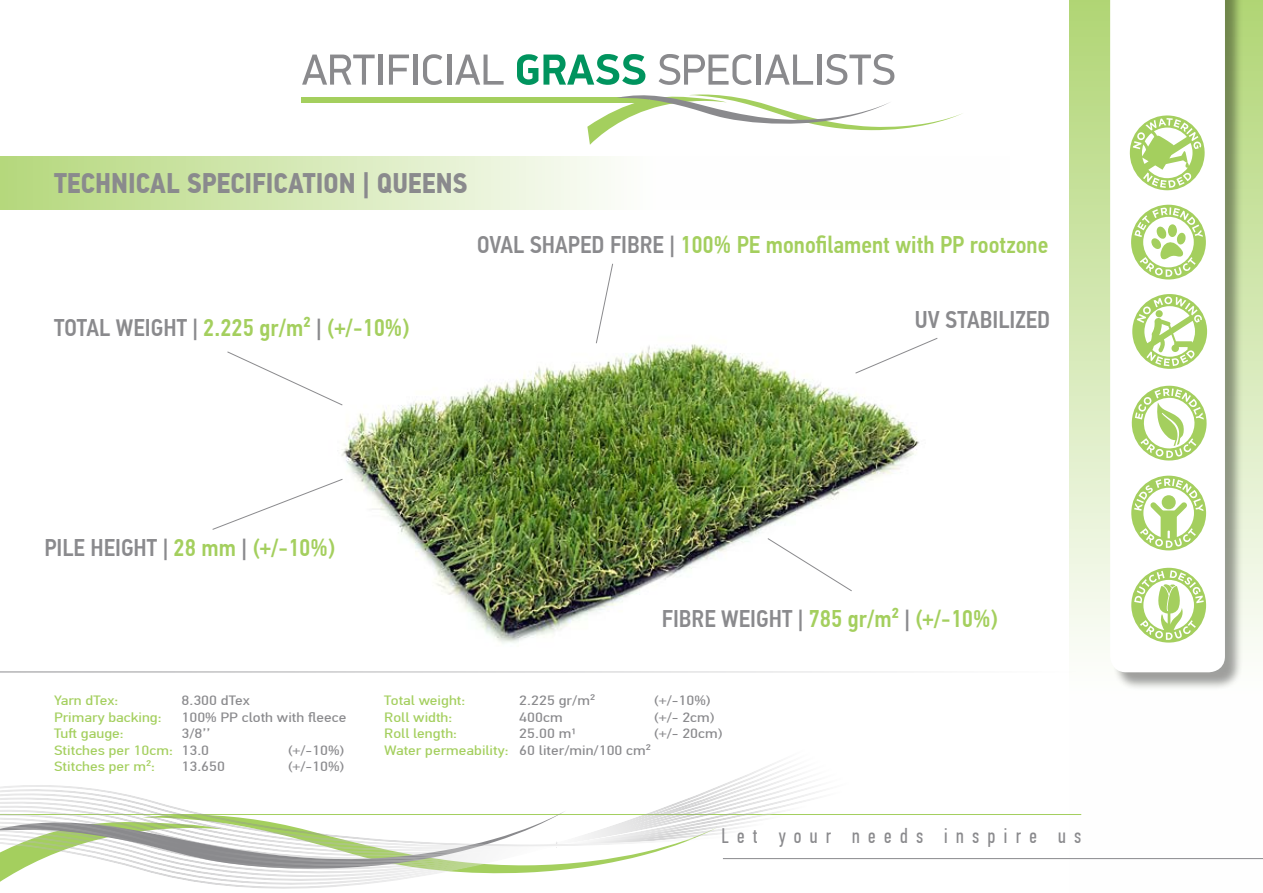
<style>
.page{position:relative;width:1263px;height:893px;background:#fff}
.page>*{position:absolute;margin:0;border:0;box-sizing:border-box;transform-origin:0 0}
.t1{font:700 28.35px "PF Din Text Cond Pro";color:#8a8a8d}
.t2{font:500 24.15px "PF Din Text Cond Pro";color:#a4cf5e}
.t3{font:500 24.15px "PF Din Text Cond Pro";color:#8a8a8d}
.t4{font:21px "PF Din Text Comp Pro";letter-spacing:.4em;color:#8a8a8d}
.t5{font:13.5px/16.5px "PF Din Text Cond Pro";color:#a4cf5e;text-align:right;scale:1.33 1}
.t6{font:13.5px "PF Din Text Cond Pro";color:#8a8a8d;scale:1.33 1}
.s1{color:#8a8a8d}
.s2{color:#a4cf5e}
</style>
<div class="page">
<div style="left:1069px;top:0;width:194px;height:893px;background:linear-gradient(to bottom,#b4d77b,#fff)"></div>
<div style="left:301px;top:98px;width:347px;height:5px;background:#a4cf5e"></div>
<svg style="left:302px;top:55px;width:73px;height:30px"></svg>
<hr style="left:379px;top:55px;width:4px;height:30px;background:#8a8a8d">
<svg style="left:389px;top:55px;width:20px;height:30px"></svg>
<hr style="left:413px;top:55px;width:4px;height:30px;background:#8a8a8d">
<svg style="left:423px;top:54px;width:19px;height:31px"></svg>
<hr style="left:447px;top:55px;width:4px;height:30px;background:#8a8a8d">
<svg style="left:455px;top:55px;width:49px;height:30px"></svg>
<svg style="left:517px;top:54px;width:128px;height:31px"></svg>
<svg style="left:658px;top:54px;width:94px;height:31px"></svg>
<hr style="left:757px;top:55px;width:4px;height:30px;background:#8a8a8d">
<svg style="left:765px;top:55px;width:48px;height:30px"></svg>
<hr style="left:817px;top:55px;width:4px;height:30px;background:#8a8a8d">
<svg style="left:826px;top:54px;width:68px;height:31px"></svg>
<svg style="left:587px;top:94px;width:376px;height:51px"></svg>
<hr style="left:0;top:814px;width:1081px;height:1px;background:#a4cf5e">
<hr style="left:723px;top:858px;width:540px;height:1px;background:#8a8a8d">
<img style="left:341px;top:344px;width:578px;height:299px">
<svg style="left:0;top:156px;width:611px;height:53px"></svg>
<svg style="left:227px;top:351px;width:116px;height:55px"></svg>
<svg style="left:596px;top:263px;width:17px;height:81px"></svg>
<svg style="left:854px;top:338px;width:84px;height:36px"></svg>
<svg style="left:767px;top:537px;width:86px;height:55px"></svg>
<svg style="left:212px;top:478px;width:131px;height:52px"></svg>
<hr style="left:0;top:672px;width:1180px;height:1px;background:#8a8a8d">
<div style="left:1112px;top:0;width:131px;height:691px;background:#000;opacity:.37"></div>
<svg style="left:1110px;top:0;width:115px;height:672px"></svg>
<svg style="left:1129px;top:115px;width:76px;height:76px"></svg>
<svg style="left:1131px;top:475px;width:75px;height:76px"></svg>
<svg style="left:1130px;top:384px;width:78px;height:78px"></svg>
<svg style="left:1132px;top:294px;width:75px;height:75px"></svg>
<svg style="left:1131px;top:204px;width:75px;height:76px"></svg>
<svg style="left:1131px;top:567px;width:75px;height:76px"></svg>
<svg style="left:0;top:762px;width:852px;height:127px"></svg>
<h1 class="t1" style="left:54px;top:166px;width:415px">TECHNICAL SPECIFICATION | QUEENS</h1>
<h2 class="t2" style="left:477px;top:230px;width:573px"><span class="s1">OVAL SHAPED FIBRE |</span> 100% PE monofilament with PP rootzone</h2>
<h2 class="t2" style="left:54px;top:313px;width:357px"><span class="s1">TOTAL WEIGHT |</span> 2.225 gr/m² <span class="s1">|</span> (+/-10%)</h2>
<h2 class="t3" style="left:915px;top:305px;width:137px">UV STABILIZED</h2>
<h2 class="t3" style="left:44px;top:534px;width:292px">PILE HEIGHT | <span class="s2">28 mm</span> | <span class="s2">(+/-10%)</span></h2>
<h2 class="t2" style="left:662px;top:604px;width:337px"><span class="s1">FIBRE WEIGHT |</span> 785 gr/m² <span class="s1">|</span> (+/-10%)</h2>
<p class="t5" style="left:54px;top:692px;width:50px">Yarn dTex:</p>
<p class="t6" style="left:181px;top:692px;width:53px">8.300 dTex</p>
<p class="t5" style="left:54px;top:709px;width:83px">Primary backing:</p>
<p class="t6" style="left:181px;top:709px;width:125px">100% PP cloth with fleece</p>
<p class="t5" style="left:54px;top:725px;width:54px">Tuft gauge:</p>
<p class="t5" style="left:54px;top:725px;width:119px"><span class="s1">3/8’’<br></span>Stitches per 10cm: <span class="s1">13.0</span></p>
<p class="t6" style="left:288px;top:742px;width:44px">(+/-10%)</p>
<p class="t5" style="left:54px;top:758px;width:78px">Stitches per m²:</p>
<p class="t6" style="left:181px;top:758px;width:34px">13.650</p>
<p class="t6" style="left:288px;top:758px;width:44px">(+/-10%)</p>
<p class="t5" style="left:384px;top:692px;width:62px">Total weight:</p>
<p class="t6" style="left:519px;top:692px;width:58px">2.225 gr/m²</p>
<p class="t6" style="left:654px;top:692px;width:44px">(+/-10%)</p>
<p class="t5" style="left:384px;top:709px;width:53px">Roll width:</p>
<p class="t6" style="left:519px;top:709px;width:34px">400cm</p>
<p class="t6" style="left:654px;top:709px;width:47px">(+/- 2cm)</p>
<p class="t5" style="left:384px;top:725px;width:56px">Roll length:</p>
<p class="t6" style="left:519px;top:725px;width:44px">25.00 m1</p>
<p class="t6" style="left:654px;top:725px;width:53px">(+/- 20cm)</p>
<p class="t5" style="left:384px;top:742px;width:202px">Water permeability: <span class="s1">60 liter/min/100 cm²</span></p>
<h3 class="t4" style="left:721px;top:824px;width:361px">Let your needs inspire us</h3>
</div>
